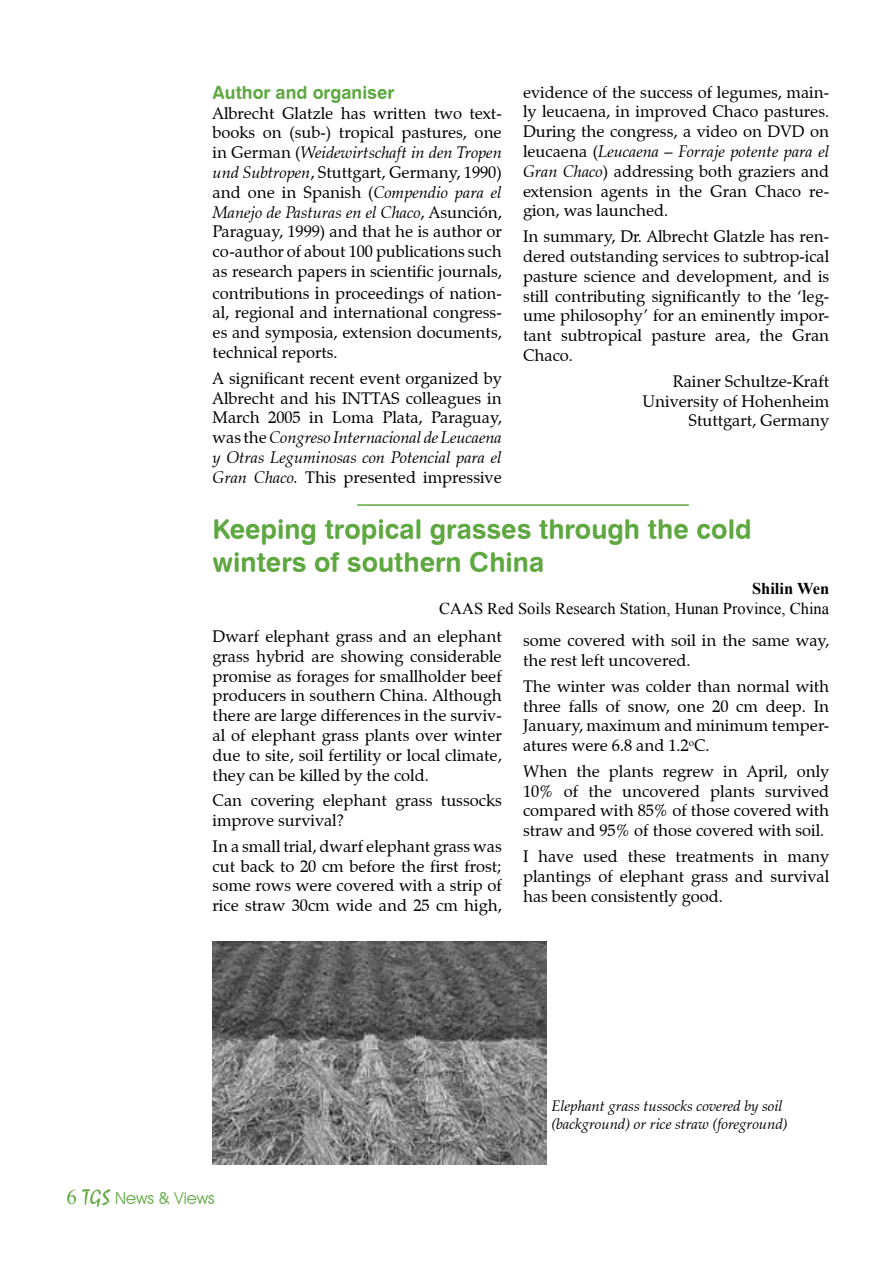
<style>
.page{position:relative;width:893px;height:1263px;background:#fff}
.page>*{position:absolute;margin:0;border:0;box-sizing:border-box;transform-origin:0 0}
.t1{font:27px/32.4px "Swiss 721 BT Bold Rounded";color:#5fa841}
.t2{font:18px "Swiss 721 BT Bold Rounded";color:#5fa841}
.t3{font:16.5px/19.8px "Zapf Calligraphic 801 BT";color:#000;text-align:justify}
.t4{font:16.5px "Times New Roman";color:#000}
.t5{font:16.5px "Avant Garde IT Cby BT";color:#5fa841}
.t6{font:700 16.5px "Times New Roman";color:#000}
.t7{font:italic 15px/18px "Zapf Calligraphic 801 BT";color:#000}
.s1{font-style:italic}
.s2{font-size:18px}
.s3{font-family:"Times New Roman";font-size:21px}
.s4{font-family:"Staccato 222 BT";font-size:21px}
</style>
<div class="page">
<hr style="left:357px;top:504px;width:332px;height:2px;background:#5fa841">
<img style="left:213px;top:942px;width:334px;height:223px">
<p class="t2" style="left:213px;top:81px;width:183px">Author and organiser</p>
<p class="t3" style="left:213px;top:103px;width:291px">Albrecht Glatzle has written two text&shy;books on (sub-) tropical pastures, one in German (<span class="s1">Weidewirtschaft in den Tropen und Subtropen</span>, Stuttgart, Germany, 1990) and one in Spanish (<span class="s1">Compendio para el Manejo de Pasturas en el Chaco</span>, Asunción, Paraguay, 1999) and that he is author or co-author of about 100 publications such as research papers in scientific journals,</p>
<p class="t3" style="left:213px;top:283px;width:291px">contributions <span class="s2">i</span>n proceedings of nation&shy;al, regional and international congress&shy;es and symposia, extension documents, technical reports.</p>
<p class="t3" style="left:213px;top:368px;width:291px">A significant recent event organized by Albrecht and his INTTAS colleagues in March 2005 in Loma Plata, Paraguay, was the <span class="s1">Congreso Internacional de Leucaena y Otras Leguminosas con Potencial para el Gran Chaco.</span> This presented impressive</p>
<p class="t3" style="left:523px;top:82px;width:308px">evidence of the success of legumes, main&shy;ly leucaena, in improved Chaco pastures.<br>During the congress, a video on DVD on leucaena (<span class="s1">Leucaena – Forraje potente para el Gran Chaco</span>) addressing both graziers and extension agents in the Gran Chaco re&shy;gion, was launched.</p>
<p class="t3" style="left:523px;top:227px;width:308px">In summary, Dr. Albrecht Glatzle has ren&shy;dered outstanding services to subtrop-ical pasture science and development, and is still contributing significantly to the ‘leg&shy;ume philosophy’ for an eminently impor&shy;tant subtropical pasture area, the Gran Chaco.</p>
<p class="t3" style="left:643px;top:371px;width:188px;text-align:right">Rainer Schultze-Kraft<br>University of Hohenheim<br>Stuttgart, Germany</p>
<h1 class="t1" style="left:213px;top:513px;width:541px">Keeping tropical grasses through the cold winters of southern China</h1>
<p class="t6" style="left:752px;top:577px;width:79px">Shilin Wen</p>
<p class="t4" style="left:439px;top:597px;width:392px">CAAS Red Soils Research Station, Hunan Province, China</p>
<p class="t3" style="left:213px;top:626px;width:291px">Dwarf elephant grass and an elephant grass hybrid are showing considerable promise as forages for smallholder beef producers in southern China. Although there are large differences in the surviv&shy;al of elephant grass plants over winter due to site, soil fertility or local climate, they can be killed by the cold.</p>
<p class="t3" style="left:213px;top:791px;width:291px">Can covering elephant grass tussocks improve survival?</p>
<p class="t3" style="left:213px;top:836px;width:291px">In a small trial, dwarf elephant grass was cut back to 20 cm before the first frost; some rows were covered with a strip of rice straw 30cm wide and 25 cm high,</p>
<p class="t3" style="left:523px;top:631px;width:308px">some covered with soil in the same way, the rest left uncovered.</p>
<p class="t3" style="left:523px;top:676px;width:308px">The winter was colder than normal with three falls of snow, one 20 cm deep. In January, maximum and minimum temper&shy;atures were 6.8 and 1.2<sup>o</sup>C.</p>
<p class="t3" style="left:523px;top:761px;width:308px">When the plants regrew in April, only 10% of the uncovered plants survived compared with 85% of those covered with straw and 95% of those covered with soil.</p>
<p class="t3" style="left:523px;top:846px;width:308px">I have used these treatments in many plantings of elephant grass and survival has been consistently good.</p>
<p class="t5" style="left:67px;top:1188px;width:150px"><span class="s3">6</span> <span class="s4">TGS</span> News &amp; Views</p>
<p class="t7" style="left:551px;top:1097px;width:238px">Elephant grass tussocks covered by soil (background) or rice straw (foreground)</p>
</div>
